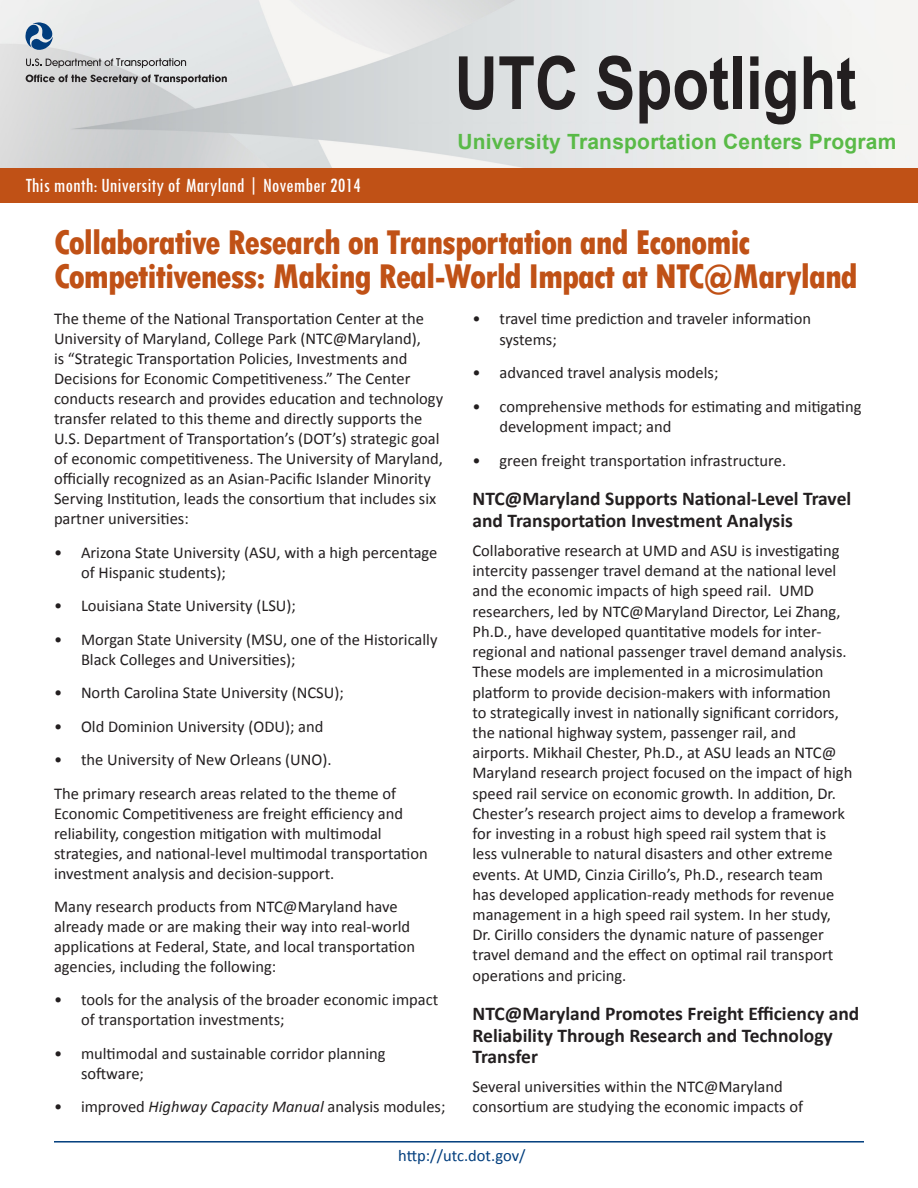
<style>
.page{position:relative;width:918px;height:1188px;background:#fff}
.page>*{position:absolute;margin:0;border:0;box-sizing:border-box;transform-origin:0 0}
.t1{font:700 73.5px "Arial Narrow";color:#231f20}
.t2{font:800 condensed 36px/34.5px "Tw Cen";letter-spacing:-.03em;color:#c05116}
.t3{font:condensed 21px "Tw Cen";color:#fff}
.t4{font:700 21px "Arial";letter-spacing:.01em;color:#59ba47}
.Heading_1{font:700 19.5px/21.5px "Calibri";color:#231f20}
.Body{font:16.5px/20.2px "Calibri";color:#231f20}
.Body-2{font:16.5px "Calibri";letter-spacing:-.005em;color:#013d7d}
.s1{font-style:italic}
</style>
<div class="page">
<svg style="left:26px;top:22px;width:27px;height:29px"></svg>
<svg style="left:26px;top:58px;width:160px;height:10px"></svg>
<svg style="left:26px;top:75px;width:201px;height:9px"></svg>
<div style="left:0;top:168px;width:918px;height:34px;background:#c05116"></div>
<hr style="left:54px;top:1141px;width:810px;height:2px;background:#013d7d">
<p class="t3" style="left:26px;top:172px;width:337px">This month: University of Maryland | November 2014</p>
<h1 class="t1" style="left:455px;top:27px;width:403px">UTC Spotlight</h1>
<p class="t4" style="left:458px;top:128px;width:440px">University Transportation Centers Program</p>
<p class="t2" style="left:54px;top:225px;width:805px">Collaborative Research on Transportation and Economic<br>Competitiveness: Making Real-World Impact at NTC@Maryland</p>
<p class="Body" style="left:54px;top:308px;width:391px">The theme of the National Transportation Center at the University of Maryland, College Park (NTC@Maryland),<br>is “Strategic Transportation Policies, Investments and Decisions for Economic Competitiveness.” The Center conducts research and provides education and technology transfer related to this theme and directly supports the U.S. Department of Transportation’s (DOT’s) strategic goal of economic competitiveness. The University of Maryland, officially recognized as an Asian-Pacific Islander Minority Serving Institution, leads the consortium that includes six partner universities:</p>
<p class="Body" style="left:81px;top:541px;width:358px;text-indent:-27px">• Arizona State University (ASU, with a high percentage of Hispanic students);</p>
<p class="Body" style="left:54px;top:595px;width:243px">• Louisiana State University (LSU);</p>
<p class="Body" style="left:81px;top:628px;width:358px;text-indent:-27px">• Morgan State University (MSU, one of the Historically<br>Black Colleges and Universities);</p>
<p class="Body" style="left:54px;top:682px;width:291px">• North Carolina State University (NCSU);</p>
<p class="Body" style="left:54px;top:715px;width:271px">• Old Dominion University (ODU); and</p>
<p class="Body" style="left:54px;top:749px;width:279px">• the University of New Orleans (UNO).</p>
<p class="Body" style="left:54px;top:782px;width:375px">The primary research areas related to the theme of Economic Competitiveness are freight efficiency and reliability, congestion mitigation with multimodal strategies, and national-level multimodal transportation investment analysis and decision-support.</p>
<p class="Body" style="left:54px;top:896px;width:363px">Many research products from NTC@Maryland have already made or are making their way into real-world applications at Federal, State, and local transportation agencies, including the following:</p>
<p class="Body" style="left:81px;top:989px;width:359px;text-indent:-27px">• tools for the analysis of the broader economic impact of transportation investments;</p>
<p class="Body" style="left:81px;top:1043px;width:306px;text-indent:-27px">• multimodal and sustainable corridor planning software;</p>
<p class="Body" style="left:54px;top:1096px;width:393px">• improved <span class="s1">Highway Capacity Manual</span> analysis modules;</p>
<p class="Body" style="left:500px;top:308px;width:313px;text-indent:-27px">• travel time prediction and traveler information systems;</p>
<p class="Body" style="left:472px;top:362px;width:247px">• advanced travel analysis models;</p>
<p class="Body" style="left:500px;top:396px;width:364px;text-indent:-27px">• comprehensive methods for estimating and mitigating development impact; and</p>
<p class="Body" style="left:472px;top:450px;width:315px">• green freight transportation infrastructure.</p>
<p class="Heading_1" style="left:472px;top:487px;width:380px">NTC@Maryland Supports National-Level Travel and Transportation Investment Analysis</p>
<p class="Body" style="left:472px;top:540px;width:381px">Collaborative research at UMD and ASU is investigating intercity passenger travel demand at the national level and the economic impacts of high speed rail. UMD researchers, led by NTC@Maryland Director, Lei Zhang, Ph.D., have developed quantitative models for inter&shy;regional and national passenger travel demand analysis.<br>These models are implemented in a microsimulation platform to provide decision-makers with information<br>to strategically invest in nationally significant corridors, the national highway system, passenger rail, and airports. Mikhail Chester, Ph.D., at ASU leads an NTC@ Maryland research project focused on the impact of high speed rail service on economic growth. In addition, Dr.<br>Chester’s research project aims to develop a framework for investing in a robust high speed rail system that is less vulnerable to natural disasters and other extreme events. At UMD, Cinzia Cirillo’s, Ph.D., research team<br>has developed application-ready methods for revenue management in a high speed rail system. In her study, Dr. Cirillo considers the dynamic nature of passenger travel demand and the effect on optimal rail transport operations and pricing.</p>
<p class="Heading_1" style="left:472px;top:1002px;width:388px">NTC@Maryland Promotes Freight Efficiency and<br>Reliability Through Research and Technology<br>Transfer</p>
<p class="Body" style="left:472px;top:1076px;width:332px">Several universities within the NTC@Maryland consortium are studying the economic impacts of</p>
<p class="Body-2" style="left:398px;top:1146px;width:129px">http://utc.dot.gov/</p>
</div>
